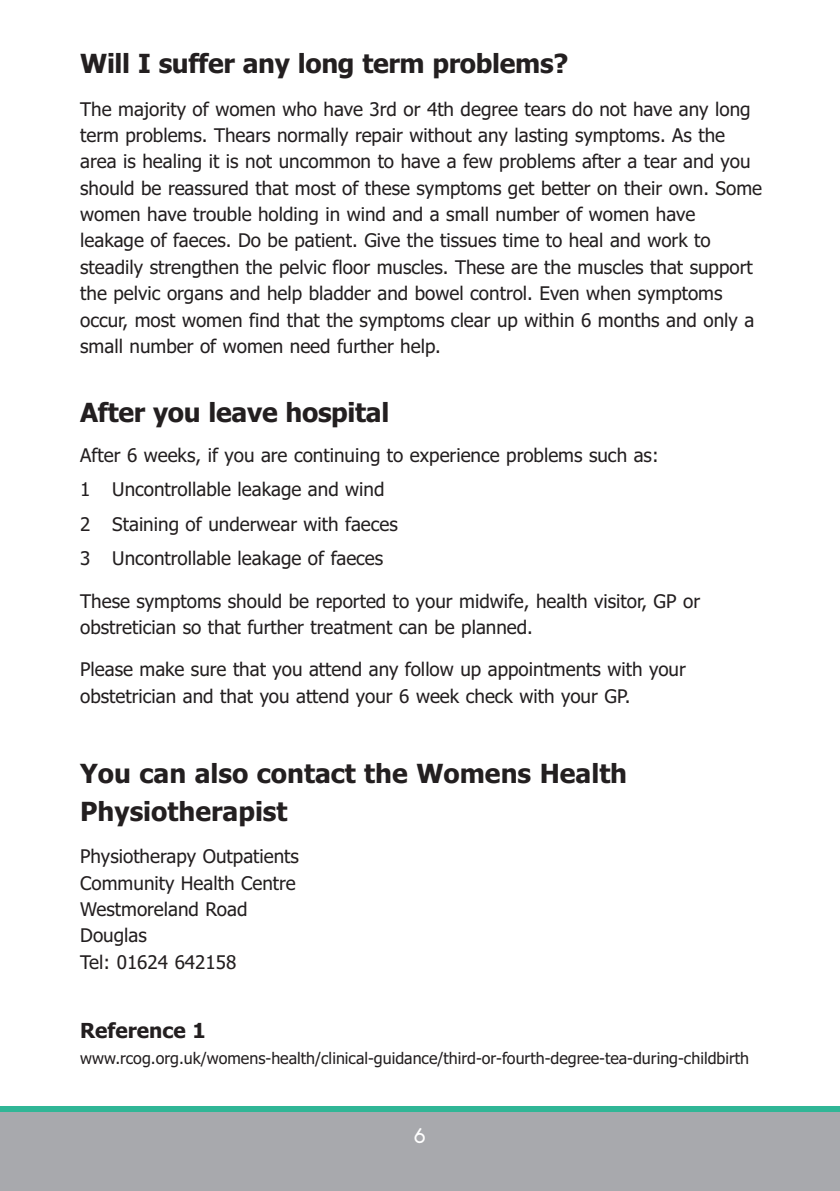
<style>
.page{position:relative;width:840px;height:1191px;background:#fff}
.page>*{position:absolute;margin:0;border:0;box-sizing:border-box;transform-origin:0 0}
.t1{font:700 26.4px/37.6px "Tahoma";letter-spacing:-.015em;color:#231f20}
.t2{font:700 20.8px "Tahoma";color:#231f20}
.t3{font:300 20px "Nanami";color:#fff}
.t4{font:18.8px/26.4px "Tahoma";color:#231f20}
.t5{font:16px "Tahoma";color:#231f20}
</style>
<div class="page">
<div style="left:0;top:1106px;width:839px;height:6px;background:#30b696"></div>
<div style="left:0;top:1112px;width:839px;height:79px;background:#a8a9ad"></div>
<p class="t1" style="left:80px;top:44px;width:489px">Will I suffer any long term problems?</p>
<p class="t4" style="left:80px;top:95px;width:683px">The majority of women who have 3rd or 4th degree tears do not have any long term problems. Thears normally repair without any lasting symptoms. As the area is healing it is not uncommon to have a few problems after a tear and you should be reassured that most of these symptoms get better on their own. Some women have trouble holding in wind and a small number of women have leakage of faeces. Do be patient. Give the tissues time to heal and work to steadily strengthen the pelvic floor muscles. These are the muscles that support the pelvic organs and help bladder and bowel control. Even when symptoms occur, most women find that the symptoms clear up within 6 months and only a small number of women need further help.</p>
<p class="t1" style="left:80px;top:393px;width:310px">After you leave hospital</p>
<p class="t4" style="left:80px;top:437px;width:579px;line-height:34.4px">After 6 weeks, if you are continuing to experience problems such as:<br>1 Uncontrollable leakage and wind<br>2 Staining of underwear with faeces<br>3 Uncontrollable leakage of faeces</p>
<p class="t4" style="left:80px;top:587px;width:621px">These symptoms should be reported to your midwife, health visitor, GP or obstretician so that further treatment can be planned.</p>
<p class="t4" style="left:80px;top:655px;width:607px">Please make sure that you attend any follow up appointments with your obstetrician and that you attend your 6 week check with your GP.</p>
<p class="t1" style="left:80px;top:754px;width:548px">You can also contact the Womens Health<br>Physiotherapist</p>
<p class="t4" style="left:80px;top:842px;width:220px">Physiotherapy Outpatients<br>Community Health Centre<br>Westmoreland Road<br>Douglas<br>Tel: 01624 642158</p>
<p class="t2" style="left:80px;top:1017px;width:127px">Reference 1</p>
<p class="t5" style="left:80px;top:1047px;width:670px">www.rcog.org.uk/womens-health/clinical-guidance/third-or-fourth-degree-tea-during-childbirth</p>
<p class="t3" style="left:414px;top:1124px;width:13px">6</p>
</div>
